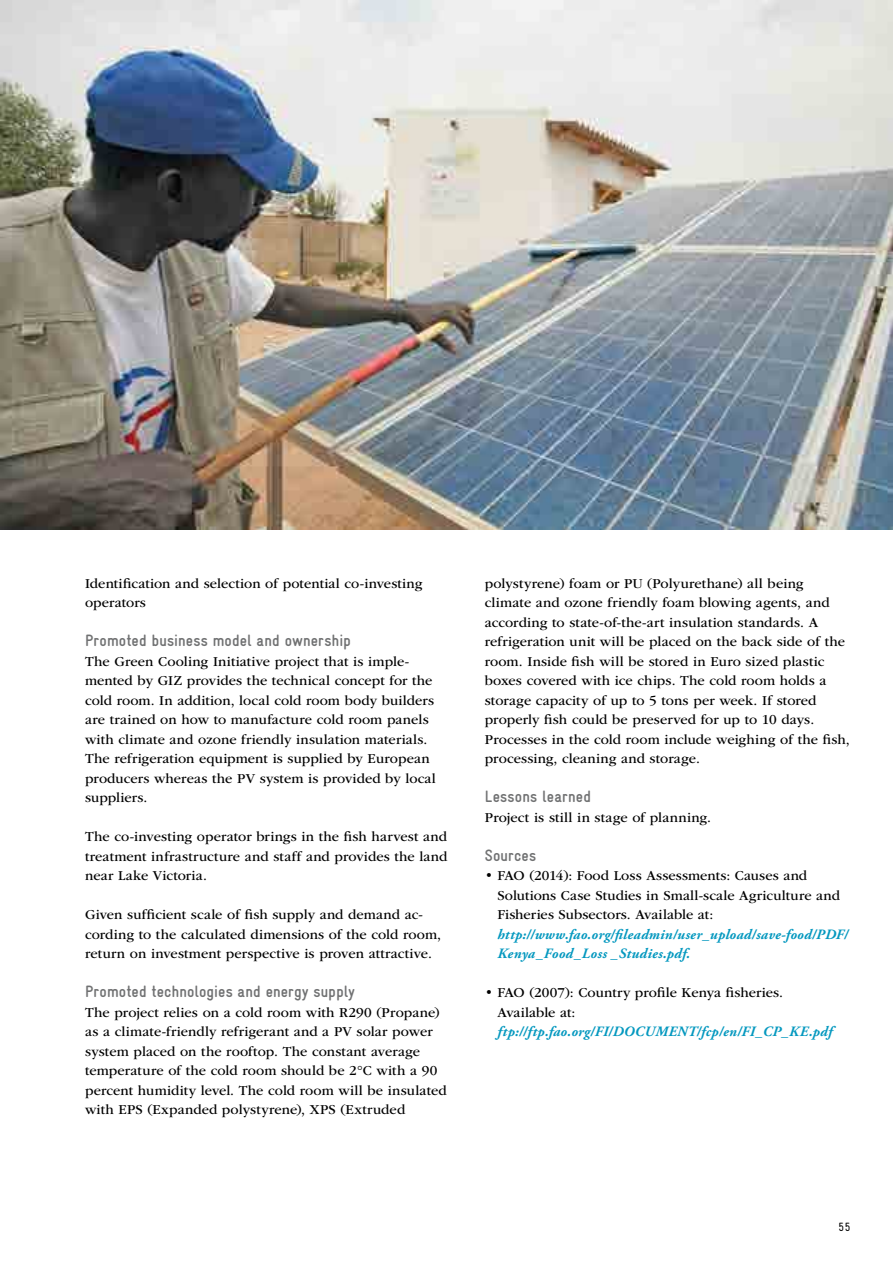
<style>
.page{position:relative;width:893px;height:1263px;background:#fff}
.page>*{position:absolute;margin:0;border:0;box-sizing:border-box;transform-origin:0 0}
.t1{font:700 condensed 16.5px "Gravur";letter-spacing:.005em;color:#707172}
.t2{font:14.25px/19.5px "ITC Garamond Std";letter-spacing:.005em;color:#000}
.t3{font:italic 700 14.25px/19.5px "Adobe Garamond Pro";letter-spacing:.02em;color:#0498bf}
.t4{font:condensed 12px "Gravur";color:#000}
</style>
<div class="page">
<img style="left:0;top:0;width:893px;height:529px">
<p class="t2" style="left:85px;top:574px;width:339px">Identification and selection of potential co-investing operators</p>
<p class="t1" style="left:85px;top:631px;width:267px">Promoted business model and ownership</p>
<p class="t2" style="left:85px;top:652px;width:352px">The Green Cooling Initiative project that is imple&shy;mented by GIZ provides the technical concept for the cold room. In addition, local cold room body builders are trained on how to manufacture cold room panels with climate and ozone friendly insulation materials.<br>The refrigeration equipment is supplied by European producers whereas the PV system is provided by local suppliers.</p>
<p class="t2" style="left:85px;top:827px;width:364px;text-align:justify">The co-investing operator brings in the fish harvest and treatment infrastructure and staff and provides the land near Lake Victoria.</p>
<p class="t2" style="left:85px;top:905px;width:358px">Given sufficient scale of fish supply and demand ac&shy;cording to the calculated dimensions of the cold room, return on investment perspective is proven attractive.</p>
<p class="t1" style="left:85px;top:982px;width:272px">Promoted technologies and energy supply</p>
<p class="t2" style="left:85px;top:1003px;width:363px">The project relies on a cold room with R290 (Propane) as a climate-friendly refrigerant and a PV solar power system placed on the rooftop. The constant average temperature of the cold room should be 2°C with a 90 percent humidity level. The cold room will be insulated with EPS (Expanded polystyrene), XPS (Extruded</p>
<p class="t2" style="left:485px;top:574px;width:366px">polystyrene) foam or PU (Polyurethane) all being climate and ozone friendly foam blowing agents, and according to state-of-the-art insulation standards. A refrigeration unit will be placed on the back side of the room. Inside fish will be stored in Euro sized plastic boxes covered with ice chips. The cold room holds a storage capacity of up to 5 tons per week. If stored properly fish could be preserved for up to 10 days.<br>Processes in the cold room include weighing of the fish, processing, cleaning and storage.</p>
<p class="t1" style="left:485px;top:787px;width:108px">Lessons learned</p>
<p class="t2" style="left:485px;top:808px;width:228px">Project is still in stage of planning.</p>
<p class="t1" style="left:485px;top:846px;width:53px">Sources</p>
<p class="t2" style="left:497px;top:866px;width:344px;text-indent:-13px">• FAO (2014): Food Loss Assessments: Causes and<br>Solutions Case Studies in Small-scale Agriculture and<br>Fisheries Subsectors. Available at:</p>
<p class="t3" style="left:497px;top:925px;width:352px">http://www.fao.org/fileadmin/user_upload/save-food/PDF/<br>Kenya_Food_Loss _Studies.pdf.</p>
<p class="t2" style="left:497px;top:983px;width:287px;text-indent:-13px">• FAO (2007): Country profile Kenya fisheries.<br>Available at:</p>
<p class="t3" style="left:497px;top:1022px;width:336px">ftp://ftp.fao.org/FI/DOCUMENT/fcp/en/FI_CP_KE.pdf</p>
<p class="t4" style="left:838px;top:1221px;width:14px">55</p>
</div>
